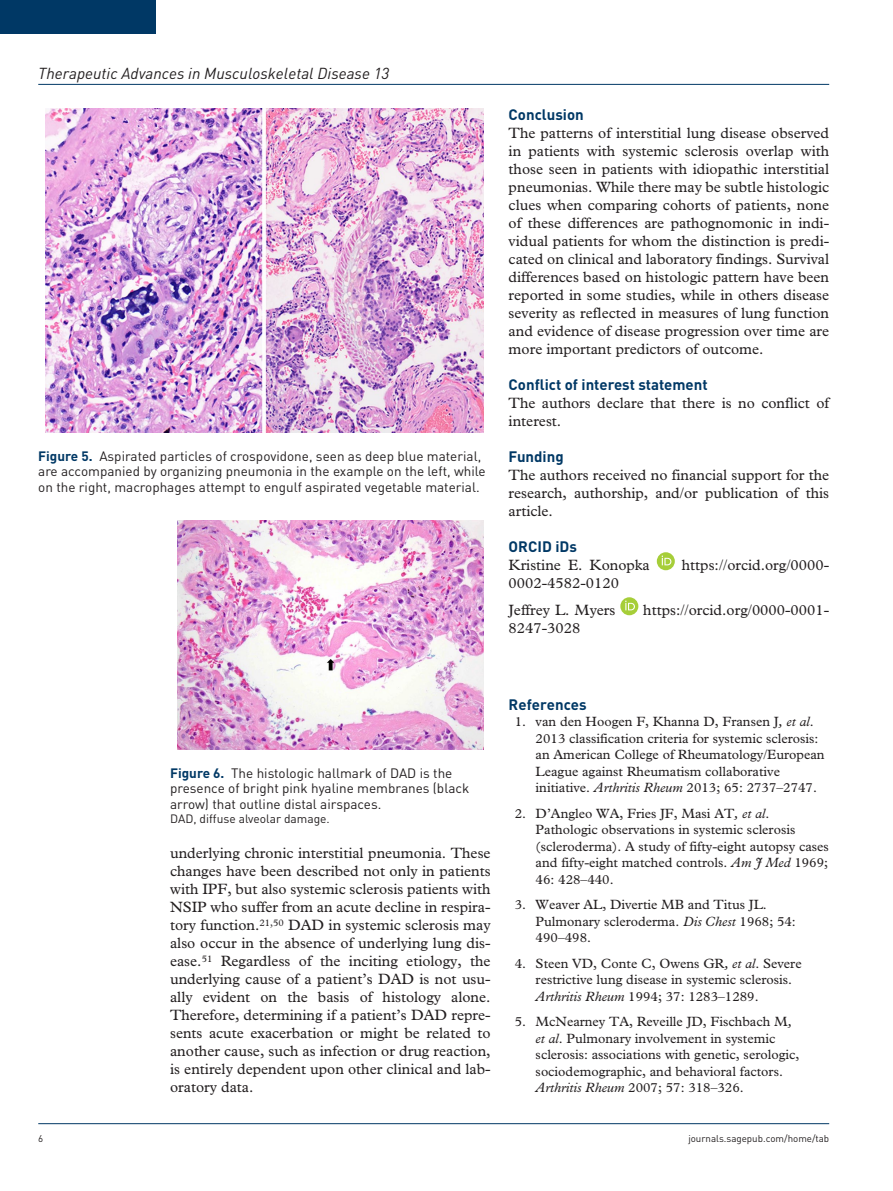
<style>
.page{position:relative;width:893px;height:1191px;background:#fff}
.page>*{position:absolute;margin:0;border:0;box-sizing:border-box;transform-origin:0 0}
.t1{font:italic 15.75px "DIN";color:#231f20}
.t2{font:15px/18px "Plantin Std";color:#231f20;text-align:justify}
.t3{font:700 15px "DIN";color:#003865}
.t4{font:13.5px/16.5px "Plantin Std";color:#231f20}
.t5{font:13.5px/15.8px "DIN";color:#231f20}
.t6{font:12px "DIN";color:#231f20}
.t7{font:9.75px "DIN";color:#231f20}
.s1{font-weight:700;color:#003865}
.s2{font-style:italic}
</style>
<div class="page">
<hr style="left:38px;top:84px;width:791px;height:1px;background:#003865">
<hr style="left:38px;top:1123px;width:791px;height:1px;background:#003865">
<div style="left:0;top:0;width:155px;height:34px;background:#003865"></div>
<svg style="left:657px;top:552px;width:18px;height:18px"></svg>
<svg style="left:662px;top:555px;width:9px;height:10px"></svg>
<div style="left:620px;top:597px;width:18px;height:18px;background:#a6ce39;border-radius:50%"></div>
<svg style="left:625px;top:600px;width:10px;height:10px"></svg>
<img style="left:177px;top:520px;width:306px;height:230px">
<img style="left:46px;top:108px;width:437px;height:325px">
<p class="t1" style="left:38px;top:63px;width:353px">Therapeutic Advances in Musculoskeletal Disease 13</p>
<p class="t5" style="left:38px;top:447px;width:449px"><span class="s1">Figure 5.</span> Aspirated particles of crospovidone, seen as deep blue material, are accompanied by organizing pneumonia in the example on the left, while on the right, macrophages attempt to engulf aspirated vegetable material.</p>
<p class="t3" style="left:509px;top:105px;width:77px">Conclusion</p>
<p class="t2" style="left:509px;top:124px;width:322px">The patterns of interstitial lung disease observed in patients with systemic sclerosis overlap with those seen in patients with idiopathic interstitial pneumonias. While there may be subtle histologic clues when comparing cohorts of patients, none of these differences are pathognomonic in indi&shy;vidual patients for whom the distinction is predi&shy;cated on clinical and laboratory findings. Survival differences based on histologic pattern have been reported in some studies, while in others disease severity as reflected in measures of lung function and evidence of disease progression over time are more important predictors of outcome.</p>
<p class="t3" style="left:509px;top:375px;width:201px">Conflict of interest statement</p>
<p class="t2" style="left:509px;top:394px;width:322px">The authors declare that there is no conflict of interest.</p>
<p class="t3" style="left:509px;top:447px;width:57px">Funding</p>
<p class="t2" style="left:509px;top:466px;width:322px">The authors received no financial support for the research, authorship, and/or publication of this article.</p>
<p class="t3" style="left:509px;top:537px;width:70px">ORCID iDs</p>
<p class="t2" style="left:509px;top:556px;width:143px">Kristine E. Konopka</p>
<p class="t2" style="left:682px;top:556px;width:149px">https://orcid.org/0000-</p>
<p class="t2" style="left:509px;top:570px;width:112px;line-height:27px">0002-4582-0120<br>Jeffrey L. Myers</p>
<p class="t2" style="left:643px;top:601px;width:187px">https://orcid.org/0000-0001-</p>
<p class="t2" style="left:509px;top:619px;width:73px">8247-3028</p>
<p class="t5" style="left:170px;top:764px;width:301px"><span class="s1">Figure 6.</span> The histologic hallmark of DAD is the presence of bright pink hyaline membranes (black arrow) that outline distal airspaces.</p>
<p class="t6" style="left:170px;top:811px;width:161px">DAD, diffuse alveolar damage.</p>
<p class="t2" style="left:170px;top:844px;width:322px">underlying chronic interstitial pneumonia. These changes have been described not only in patients with IPF, but also systemic sclerosis patients with NSIP who suffer from an acute decline in respira&shy;tory function.<sup>21,50</sup> DAD in systemic sclerosis may also occur in the absence of underlying lung dis&shy;ease.<sup>51</sup> Regardless of the inciting etiology, the underlying cause of a patient’s DAD is not usu&shy;ally evident on the basis of histology alone.<br>Therefore, determining if a patient’s DAD repre&shy;sents acute exacerbation or might be related to another cause, such as infection or drug reaction, is entirely dependent upon other clinical and lab&shy;oratory data.</p>
<p class="t3" style="left:509px;top:694px;width:79px">References</p>
<p class="t4" style="left:536px;top:713px;width:290px;text-indent:-21px">1. van den Hoogen F, Khanna D, Fransen J<span class="s2">, et al</span>.<br>2013 classification criteria for systemic sclerosis: an American College of Rheumatology/European League against Rheumatism collaborative initiative. <span class="s2">Arthritis Rheum</span> 2013; 65: 2737–2747.</p>
<p class="t4" style="left:536px;top:805px;width:295px;text-indent:-21px">2. D’Angleo WA, Fries JF, Masi AT<span class="s2">, et al</span>.<br>Pathologic observations in systemic sclerosis (scleroderma). A study of fifty-eight autopsy cases and fifty-eight matched controls. <span class="s2">Am J Med</span> 1969; 46: 428–440.</p>
<p class="t4" style="left:536px;top:896px;width:262px;text-indent:-21px">3. Weaver AL, Divertie MB and Titus JL.<br>Pulmonary scleroderma. <span class="s2">Dis Chest</span> 1968; 54:<br>490–498.</p>
<p class="t4" style="left:536px;top:955px;width:268px;text-indent:-21px">4. Steen VD, Conte C, Owens GR<span class="s2">, et al</span>. Severe restrictive lung disease in systemic sclerosis.<br><span class="s2">Arthritis Rheum</span> 1994; 37: 1283–1289.</p>
<p class="t4" style="left:536px;top:1013px;width:265px;text-indent:-21px">5. McNearney TA, Reveille JD, Fischbach M<span class="s2">, et al</span>. Pulmonary involvement in systemic sclerosis: associations with genetic, serologic, sociodemographic, and behavioral factors.<br><span class="s2">Arthritis Rheum</span> 2007; 57: 318–326.</p>
<p class="t7" style="left:38px;top:1132px;width:7px">6</p>
<p class="t7" style="left:688px;top:1132px;width:142px">journals.sagepub.com/home/tab</p>
</div>
